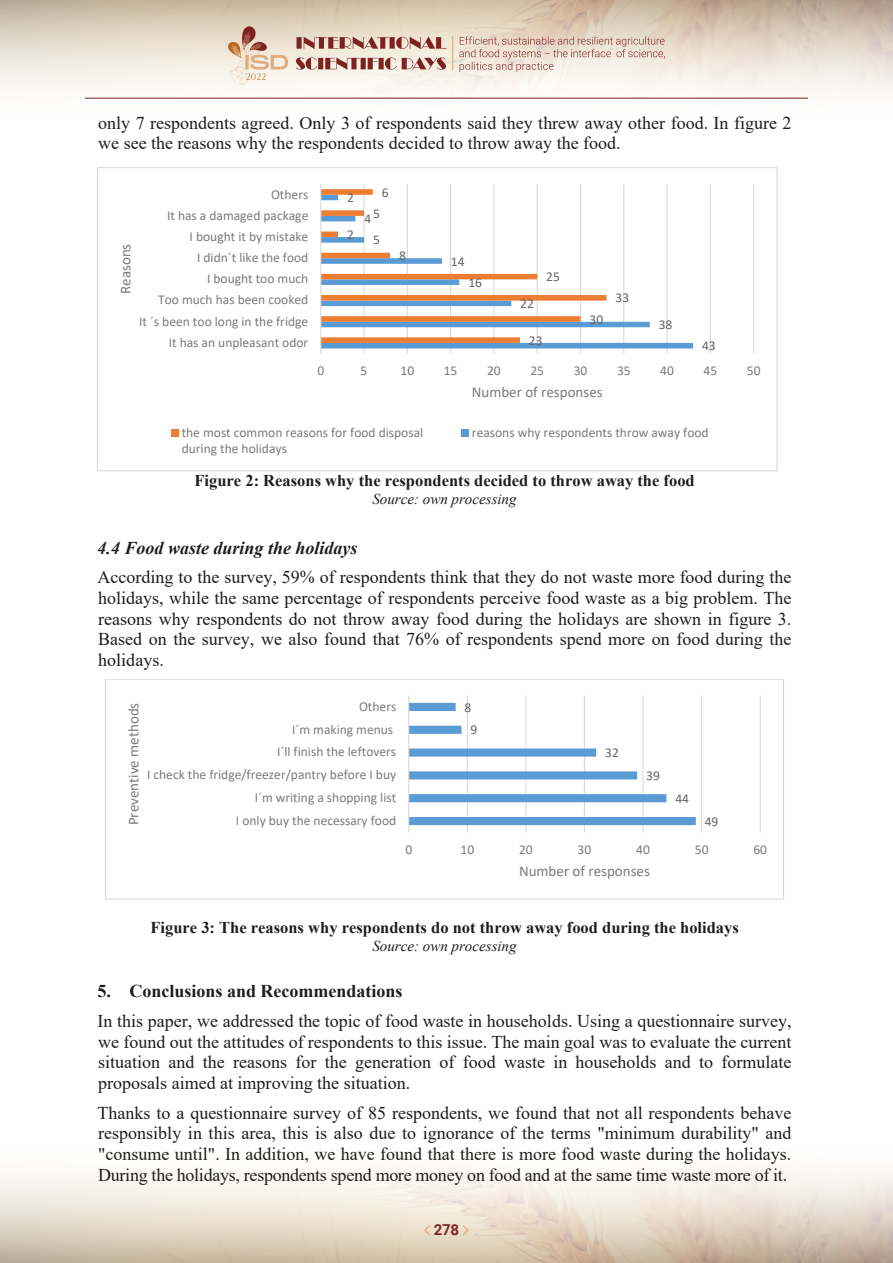
<style>
.page{position:relative;width:893px;height:1263px;background:#fff}
.page>*{position:absolute;margin:0;border:0;box-sizing:border-box;transform-origin:0 0}
.t1{font:18px/20.7px "Times New Roman";color:#1d1d1b}
.t2{font:700 16.5px "Times New Roman";color:#1d1d1b}
.t3{font:15px "Calibri";color:#7b7b7a}
.t4{font:italic 15px "Times New Roman";color:#1d1d1b}
.t5{font:700 15px "Roboto";color:#802525}
.t6{font:13.5px/16.5px "Calibri";color:#7b7b7a}
.t7{font:13.5px "Calibri";color:#646363}
.s1{font-weight:700;font-style:italic}
.s2{font-weight:700}
</style>
<div class="page">
<hr style="left:85px;top:98px;width:723px;height:1px;background:#7d2121">
<svg style="left:228px;top:21px;width:60px;height:64px;background:#e3cdba"></svg>
<svg style="left:296px;top:57px;width:150px;height:13px;background:#c0938d"></svg>
<svg style="left:296px;top:36px;width:151px;height:13px;background:#bd9086"></svg>
<svg style="left:459px;top:36px;width:206px;height:36px;background:#e3d1c5"></svg>
<hr style="left:452px;top:37px;width:1px;height:33px;background:#d9bd91">
<hr style="left:467px;top:696px;width:1px;height:136px;background:#d9d9d9">
<hr style="left:525px;top:696px;width:1px;height:136px;background:#d9d9d9">
<hr style="left:584px;top:696px;width:1px;height:136px;background:#d9d9d9">
<hr style="left:642px;top:696px;width:2px;height:136px;background:#d9d9d9">
<hr style="left:701px;top:696px;width:1px;height:136px;background:#d9d9d9">
<hr style="left:760px;top:696px;width:1px;height:136px;background:#d9d9d9">
<svg style="left:409px;top:703px;width:287px;height:122px"></svg>
<hr style="left:408px;top:696px;width:1px;height:136px;background:#d9d9d9">
<div style="left:105px;top:679px;width:679px;height:221px;border:1px solid #d9d9d9"></div>
<hr style="left:363px;top:184px;width:2px;height:170px;background:#d9d9d9">
<hr style="left:407px;top:184px;width:1px;height:170px;background:#d9d9d9">
<hr style="left:450px;top:184px;width:1px;height:170px;background:#d9d9d9">
<hr style="left:493px;top:184px;width:1px;height:170px;background:#d9d9d9">
<hr style="left:537px;top:184px;width:1px;height:170px;background:#d9d9d9">
<hr style="left:580px;top:184px;width:1px;height:170px;background:#d9d9d9">
<hr style="left:623px;top:184px;width:1px;height:170px;background:#d9d9d9">
<hr style="left:666px;top:184px;width:2px;height:170px;background:#d9d9d9">
<hr style="left:710px;top:184px;width:1px;height:170px;background:#d9d9d9">
<hr style="left:753px;top:184px;width:1px;height:170px;background:#d9d9d9">
<svg style="left:321px;top:195px;width:372px;height:153px"></svg>
<svg style="left:321px;top:189px;width:285px;height:154px"></svg>
<hr style="left:320px;top:184px;width:1px;height:170px;background:#d9d9d9">
<div style="left:171px;top:429px;width:8px;height:7px;background:#ed7d31"></div>
<div style="left:461px;top:429px;width:8px;height:7px;background:#5b9bd5"></div>
<svg style="left:424px;top:1225px;width:6px;height:10px"></svg>
<svg style="left:463px;top:1225px;width:6px;height:10px"></svg>
<p class="t1" style="left:98px;top:112px;width:695px">only 7 respondents agreed. Only 3 of respondents said they threw away other food. In figure 2 we see the reasons why the respondents decided to throw away the food.</p>
<p class="t3" style="left:115px;top:294px;width:52px;rotate:-90deg">Reasons</p>
<p class="t6" style="left:271px;top:185px;width:39px">Others</p>
<p class="t6" style="left:167px;top:207px;width:143px">It has a damaged package</p>
<p class="t6" style="left:190px;top:228px;width:120px">I bought it by mistake</p>
<p class="t6" style="left:197px;top:249px;width:113px">I didn´t like the food</p>
<p class="t6" style="left:207px;top:270px;width:103px">I bought too much</p>
<p class="t6" style="left:158px;top:291px;width:152px">Too much has been cooked</p>
<p class="t6" style="left:139px;top:312px;width:171px">It ´s been too long in the fridge</p>
<p class="t6" style="left:169px;top:334px;width:141px">It has an unpleasant odor</p>
<p class="t7" style="left:347px;top:188px;width:8px">2</p>
<p class="t7" style="left:347px;top:225px;width:8px">2</p>
<p class="t7" style="left:382px;top:183px;width:8px">6</p>
<p class="t7" style="left:373px;top:204px;width:8px">5</p>
<p class="t7" style="left:364px;top:209px;width:8px">4</p>
<p class="t7" style="left:373px;top:231px;width:8px">5</p>
<p class="t7" style="left:399px;top:246px;width:8px">8</p>
<p class="t7" style="left:451px;top:252px;width:15px">14</p>
<p class="t7" style="left:468px;top:273px;width:15px">16</p>
<p class="t7" style="left:520px;top:294px;width:15px">22</p>
<p class="t7" style="left:546px;top:267px;width:15px">25</p>
<p class="t7" style="left:529px;top:331px;width:15px">23</p>
<p class="t7" style="left:589px;top:310px;width:15px">30</p>
<p class="t7" style="left:615px;top:289px;width:15px">33</p>
<p class="t7" style="left:659px;top:315px;width:15px">38</p>
<p class="t7" style="left:702px;top:336px;width:15px">43</p>
<p class="t6" style="left:317px;top:362px;width:8px">0</p>
<p class="t6" style="left:361px;top:362px;width:8px">5</p>
<p class="t6" style="left:400px;top:362px;width:15px">10</p>
<p class="t6" style="left:444px;top:362px;width:15px">15</p>
<p class="t6" style="left:487px;top:362px;width:15px">20</p>
<p class="t6" style="left:530px;top:362px;width:15px">25</p>
<p class="t6" style="left:574px;top:362px;width:15px">30</p>
<p class="t6" style="left:617px;top:362px;width:15px">35</p>
<p class="t6" style="left:660px;top:362px;width:15px">40</p>
<p class="t6" style="left:704px;top:362px;width:15px">45</p>
<p class="t6" style="left:747px;top:362px;width:15px">50</p>
<p class="t3" style="left:472px;top:382px;width:132px">Number of responses</p>
<p class="t6" style="left:182px;top:424px;width:243px">the most common reasons for food disposal during the holidays</p>
<p class="t6" style="left:472px;top:424px;width:238px">reasons why respondents throw away food</p>
<p class="t2" style="left:195px;top:469px;width:502px">Figure 2: Reasons why the respondents decided to throw away the food</p>
<p class="t4" style="left:372px;top:488px;width:146px">Source: own processing</p>
<p class="t1" style="left:98px;top:532px;width:695px;line-height:29.8px"><span class="s1">4.4 Food waste during the holidays<br></span>According to the survey, 59% of respondents think that they do not waste more food during the</p>
<p class="t1" style="left:98px;top:587px;width:695px;text-align:justify">holidays, while the same percentage of respondents perceive food waste as a big problem. The reasons why respondents do not throw away food during the holidays are shown in figure 3.<br>Based on the survey, we also found that 76% of respondents spend more on food during the holidays.</p>
<p class="t3" style="left:123px;top:825px;width:124px;rotate:-90deg">Preventive methods</p>
<p class="t6" style="left:359px;top:698px;width:39px">Others</p>
<p class="t6" style="left:292px;top:720px;width:103px">I´m making menus</p>
<p class="t6" style="left:277px;top:743px;width:121px">I´ll finish the leftovers</p>
<p class="t6" style="left:147px;top:766px;width:251px">I check the fridge/freezer/pantry before I buy</p>
<p class="t6" style="left:255px;top:789px;width:143px">I´m writing a shopping list</p>
<p class="t6" style="left:236px;top:812px;width:162px">I only buy the necessary food</p>
<p class="t7" style="left:465px;top:698px;width:8px">8</p>
<p class="t7" style="left:470px;top:720px;width:8px">9</p>
<p class="t7" style="left:605px;top:743px;width:15px">32</p>
<p class="t7" style="left:646px;top:766px;width:15px">39</p>
<p class="t7" style="left:675px;top:789px;width:15px">44</p>
<p class="t7" style="left:705px;top:812px;width:15px">49</p>
<p class="t6" style="left:405px;top:841px;width:8px">0</p>
<p class="t6" style="left:460px;top:841px;width:15px">10</p>
<p class="t6" style="left:519px;top:841px;width:15px">20</p>
<p class="t6" style="left:578px;top:841px;width:15px">30</p>
<p class="t6" style="left:636px;top:841px;width:15px">40</p>
<p class="t6" style="left:695px;top:841px;width:15px">50</p>
<p class="t6" style="left:753px;top:841px;width:15px">60</p>
<p class="t3" style="left:519px;top:861px;width:132px">Number of responses</p>
<p class="t2" style="left:150px;top:916px;width:590px">Figure 3: The reasons why respondents do not throw away food during the holidays</p>
<p class="t4" style="left:372px;top:935px;width:146px">Source: own processing</p>
<p class="t1" style="left:98px;top:976px;width:695px;line-height:29.7px"><span class="s2">5. Conclusions and Recommendations<br></span>In this paper, we addressed the topic of food waste in households. Using a questionnaire survey,</p>
<p class="t1" style="left:98px;top:1031px;width:695px;text-align:justify">we found out the attitudes of respondents to this issue. The main goal was to evaluate the current situation and the reasons for the generation of food waste in households and to formulate proposals aimed at improving the situation.</p>
<p class="t1" style="left:98px;top:1102px;width:695px;text-align:justify">Thanks to a questionnaire survey of 85 respondents, we found that not all respondents behave responsibly in this area, this is also due to ignorance of the terms "minimum durability" and "consume until". In addition, we have found that there is more food waste during the holidays.<br>During the holidays, respondents spend more money on food and at the same time waste more of it.</p>
<p class="t5" style="left:434px;top:1219px;width:27px">278</p>
</div>
